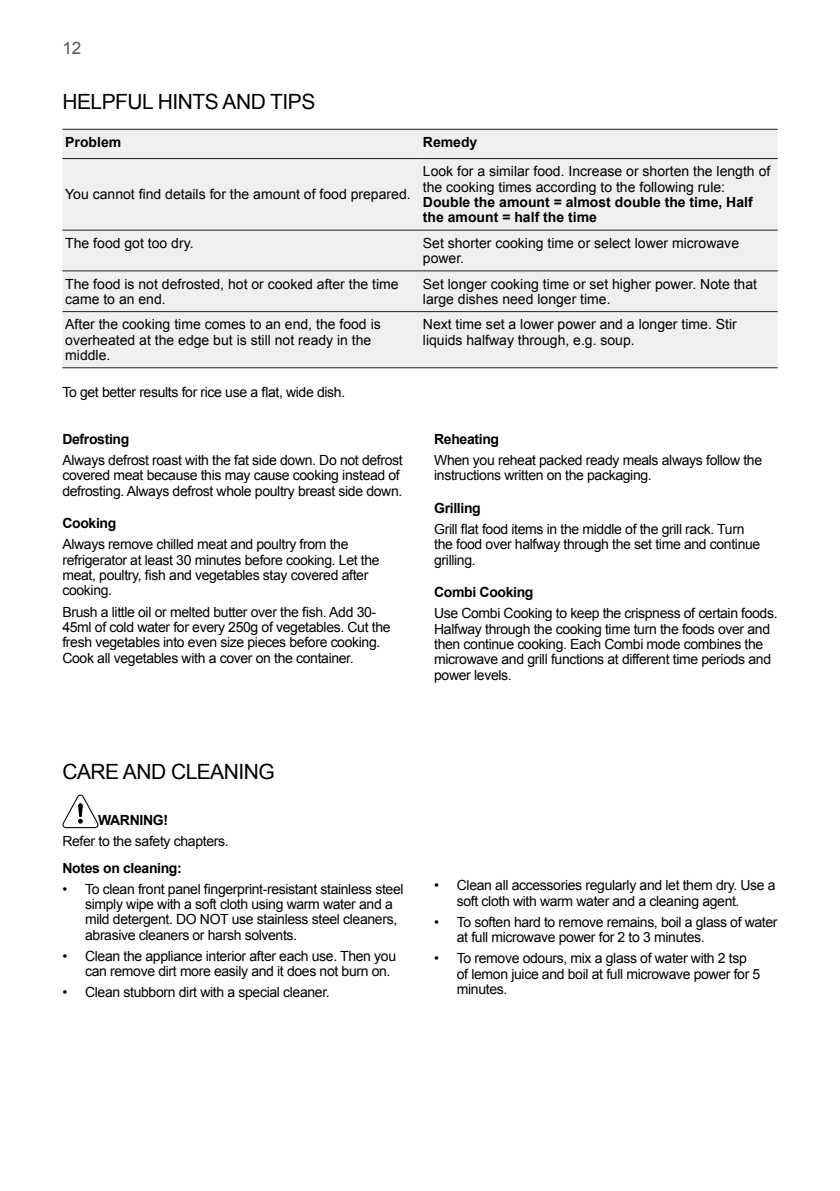
<style>
.page{position:relative;width:840px;height:1191px;background:#fff}
.page>*{position:absolute;margin:0;border:0;box-sizing:border-box;transform-origin:0 0}
.t1{font:21px "Arial";letter-spacing:-.025em;color:#000}
.t2{font:17px "Arial";color:#595757}
.t3{font:14px/15.4px "Arial";letter-spacing:-.025em;color:#000}
.t4{font:14px/15.4px "Arial";color:#000}
.t5{font:700 14px "Arial";letter-spacing:-.025em;color:#000}
.t6{font:700 14px/15.4px "Arial";color:#000}
</style>
<div class="page">
<div style="left:62px;top:130px;width:715px;height:237px;background:#efefef"></div>
<hr style="left:62px;top:129px;width:358px;height:1px;background:#231f20">
<hr style="left:420px;top:129px;width:357px;height:1px;background:#231f20">
<hr style="left:62px;top:158px;width:358px;height:1px;background:#231f20">
<hr style="left:420px;top:158px;width:357px;height:1px;background:#231f20">
<hr style="left:62px;top:230px;width:358px;height:1px;background:#231f20">
<hr style="left:420px;top:230px;width:357px;height:1px;background:#231f20">
<hr style="left:62px;top:270px;width:358px;height:1px;background:#231f20">
<hr style="left:420px;top:270px;width:357px;height:1px;background:#231f20">
<hr style="left:62px;top:311px;width:358px;height:1px;background:#231f20">
<hr style="left:420px;top:311px;width:357px;height:1px;background:#231f20">
<hr style="left:62px;top:367px;width:358px;height:1px;background:#231f20">
<hr style="left:420px;top:367px;width:357px;height:1px;background:#231f20">
<svg style="left:62px;top:794px;width:36px;height:34px"></svg>
<p class="t2" style="left:62px;top:37px;width:20px">12</p>
<h1 class="t1" style="left:62px;top:88px;width:254px">HELPFUL HINTS AND TIPS</h1>
<p class="t6" style="left:65px;top:134px;width:58px">Problem</p>
<p class="t5" style="left:422px;top:132px;width:56px">Remedy</p>
<p class="t4" style="left:65px;top:187px;width:347px">You cannot find details for the amount of food prepared.</p>
<p class="t4" style="left:422px;top:164px;width:349px">Look for a similar food. Increase or shorten the length of the cooking times according to the following rule:</p>
<p class="t6" style="left:422px;top:195px;width:331px">Double the amount = almost double the time, Half the amount = half the time</p>
<p class="t4" style="left:65px;top:235px;width:130px">The food got too dry.</p>
<p class="t4" style="left:422px;top:235px;width:317px">Set shorter cooking time or select lower microwave power.</p>
<p class="t4" style="left:65px;top:276px;width:335px">The food is not defrosted, hot or cooked after the time came to an end.</p>
<p class="t4" style="left:422px;top:276px;width:335px">Set longer cooking time or set higher power. Note that large dishes need longer time.</p>
<p class="t4" style="left:65px;top:317px;width:317px">After the cooking time comes to an end, the food is overheated at the edge but is still not ready in the middle.</p>
<p class="t4" style="left:422px;top:317px;width:315px">Next time set a lower power and a longer time. Stir liquids halfway through, e.g. soup.</p>
<p class="t3" style="left:62px;top:385px;width:284px">To get better results for rice use a flat, wide dish.</p>
<p class="t5" style="left:62px;top:429px;width:68px">Defrosting</p>
<p class="t3" style="left:62px;top:452px;width:341px">Always defrost roast with the fat side down. Do not defrost covered meat because this may cause cooking instead of defrosting. Always defrost whole poultry breast side down.</p>
<p class="t5" style="left:62px;top:513px;width:55px">Cooking</p>
<p class="t3" style="left:62px;top:537px;width:318px">Always remove chilled meat and poultry from the refrigerator at least 30 minutes before cooking. Let the meat, poultry, fish and vegetables stay covered after cooking.</p>
<p class="t3" style="left:62px;top:604px;width:329px">Brush a little oil or melted butter over the fish. Add 30- 45ml of cold water for every 250g of vegetables. Cut the fresh vegetables into even size pieces before cooking.<br>Cook all vegetables with a cover on the container.</p>
<p class="t5" style="left:434px;top:429px;width:66px">Reheating</p>
<p class="t3" style="left:434px;top:452px;width:329px">When you reheat packed ready meals always follow the instructions written on the packaging.</p>
<p class="t5" style="left:434px;top:498px;width:48px">Grilling</p>
<p class="t3" style="left:434px;top:521px;width:327px">Grill flat food items in the middle of the grill rack. Turn the food over halfway through the set time and continue grilling.</p>
<p class="t5" style="left:434px;top:582px;width:101px">Combi Cooking</p>
<p class="t3" style="left:434px;top:605px;width:344px">Use Combi Cooking to keep the crispness of certain foods.<br>Halfway through the cooking time turn the foods over and then continue cooking. Each Combi mode combines the microwave and grill functions at different time periods and power levels.</p>
<h1 class="t1" style="left:62px;top:758px;width:214px">CARE AND CLEANING</h1>
<p class="t5" style="left:98px;top:810px;width:71px">WARNING!</p>
<p class="t3" style="left:62px;top:833px;width:168px">Refer to the safety chapters.</p>
<p class="t5" style="left:62px;top:857px;width:121px">Notes on cleaning:</p>
<p class="t3" style="left:85px;top:881px;width:320px;text-indent:-23px">• To clean front panel fingerprint-resistant stainless steel simply wipe with a soft cloth using warm water and a mild detergent. DO NOT use stainless steel cleaners, abrasive cleaners or harsh solvents.</p>
<p class="t3" style="left:85px;top:948px;width:312px;text-indent:-23px">• Clean the appliance interior after each use. Then you can remove dirt more easily and it does not burn on.</p>
<p class="t3" style="left:62px;top:985px;width:269px">• Clean stubborn dirt with a special cleaner.</p>
<p class="t3" style="left:456px;top:877px;width:320px;text-indent:-23px">• Clean all accessories regularly and let them dry. Use a soft cloth with warm water and a cleaning agent.</p>
<p class="t3" style="left:456px;top:914px;width:322px;text-indent:-23px">• To soften hard to remove remains, boil a glass of water at full microwave power for 2 to 3 minutes.</p>
<p class="t3" style="left:456px;top:950px;width:305px;text-indent:-23px">• To remove odours, mix a glass of water with 2 tsp of lemon juice and boil at full microwave power for 5 minutes.</p>
</div>
